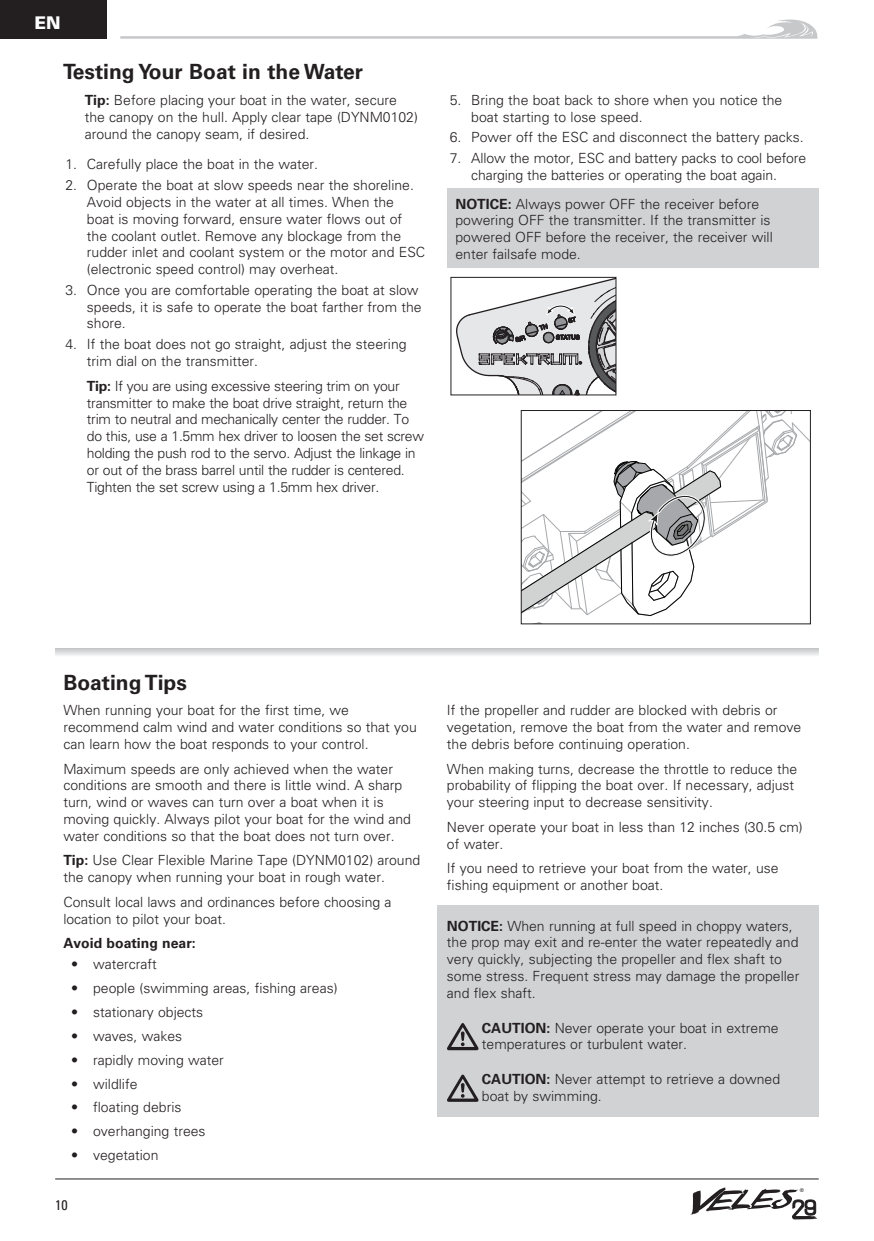
<style>
.page{position:relative;width:874px;height:1241px;background:#fff}
.page>*{position:absolute;margin:0;border:0;box-sizing:border-box;transform-origin:0 0}
.t1{font:700 21px "Univers LT Std";color:#231f20}
.t2{font:900 17.5px "Univers LT Std";color:#fff}
.t3{font:300 14px/16.8px "Univers LT Std";color:#231f20}
.t4{font:300 14px/16.8px "Univers LT Std";letter-spacing:-.02em;color:#231f20}
.t5{font:700 14px "Univers LT Std";color:#231f20}
.t6{font:condensed 14px "Univers LT Std";color:#231f20}
.t7{font:condensed 5.25px "Helvetica Neue LT Std";color:#231f20}
.s1{font-weight:700}
</style>
<div class="page">
<div style="left:437px;top:904px;width:381px;height:212px;background:#d1d2d4"></div>
<svg style="left:55px;top:648px;width:763px;height:8px;background:#dbdcde"></svg>
<div style="left:447px;top:189px;width:371px;height:79px;background:#d1d2d4"></div>
<hr style="left:55px;top:1178px;width:763px;height:1px;background:#231f20">
<div style="left:0;top:0;width:106px;height:39px;background:#231f20"></div>
<svg style="left:120px;top:19px;width:697px;height:20px"></svg>
<svg style="left:447px;top:277px;width:370px;height:943px"></svg>
<p class="t2" style="left:35px;top:14px;width:28px">EN</p>
<h1 class="t1" style="left:63px;top:61px;width:301px">Testing Your Boat in the Water</h1>
<p class="t3" style="left:85px;top:92px;width:335px"><span class="s1">Tip:</span> Before placing your boat in the water, secure the canopy on the hull. Apply clear tape (DYNM0102) around the canopy seam, if desired.</p>
<p class="t3" style="left:65px;top:157px;width:254px">1. Carefully place the boat in the water.</p>
<p class="t3" style="left:87px;top:178px;width:340px;text-indent:-21px">2. Operate the boat at slow speeds near the shoreline.<br>Avoid objects in the water at all times. When the<br>boat is moving forward, ensure water flows out of the coolant outlet. Remove any blockage from the rudder inlet and coolant system or the motor and ESC (electronic speed control) may overheat.</p>
<p class="t3" style="left:87px;top:282px;width:336px;text-indent:-21px">3. Once you are comfortable operating the boat at slow speeds, it is safe to operate the boat farther from the shore.</p>
<p class="t3" style="left:87px;top:337px;width:321px;text-indent:-21px">4. If the boat does not go straight, adjust the steering trim dial on the transmitter.</p>
<p class="t4" style="left:87px;top:378px;width:338px"><span class="s1">Tip:</span> If you are using excessive steering trim on your transmitter to make the boat drive straight, return the trim to neutral and mechanically center the rudder. To do this, use a 1.5mm hex driver to loosen the set screw holding the push rod to the servo. Adjust the linkage in or out of the brass barrel until the rudder is centered.<br>Tighten the set screw using a 1.5mm hex driver.</p>
<p class="t3" style="left:471px;top:92px;width:312px;text-indent:-21px">5. Bring the boat back to shore when you notice the boat starting to lose speed.</p>
<p class="t3" style="left:449px;top:130px;width:355px">6. Power off the ESC and disconnect the battery packs.</p>
<p class="t3" style="left:449px;top:151px;width:358px;text-align:center">7. Allow the motor, ESC and battery packs to cool before charging the batteries or operating the boat again.</p>
<p class="t3" style="left:455px;top:196px;width:319px"><span class="s1">NOTICE:</span> Always power OFF the receiver before powering OFF the transmitter. If the transmitter is powered OFF before the receiver, the receiver will enter failsafe mode.</p>
<h1 class="t1" style="left:63px;top:672px;width:125px">Boating Tips</h1>
<p class="t3" style="left:63px;top:703px;width:355px">When running your boat for the first time, we recommend calm wind and water conditions so that you can learn how the boat responds to your control.</p>
<p class="t3" style="left:63px;top:761px;width:349px">Maximum speeds are only achieved when the water conditions are smooth and there is little wind. A sharp turn, wind or waves can turn over a boat when it is moving quickly. Always pilot your boat for the wind and water conditions so that the boat does not turn over.</p>
<p class="t3" style="left:63px;top:853px;width:358px"><span class="s1">Tip:</span> Use Clear Flexible Marine Tape (DYNM0102) around the canopy when running your boat in rough water.</p>
<p class="t3" style="left:63px;top:894px;width:329px">Consult local laws and ordinances before choosing a location to pilot your boat.</p>
<p class="t5" style="left:63px;top:937px;width:134px">Avoid boating near:</p>
<p class="t3" style="left:71px;top:957px;width:87px">• watercraft</p>
<p class="t3" style="left:71px;top:981px;width:268px">• people (swimming areas, fishing areas)</p>
<p class="t3" style="left:71px;top:1004px;width:133px">• stationary objects</p>
<p class="t3" style="left:71px;top:1028px;width:112px">• waves, wakes</p>
<p class="t3" style="left:71px;top:1052px;width:154px">• rapidly moving water</p>
<p class="t3" style="left:71px;top:1076px;width:68px">• wildlife</p>
<p class="t3" style="left:71px;top:1100px;width:112px">• floating debris</p>
<p class="t3" style="left:71px;top:1124px;width:136px">• overhanging trees</p>
<p class="t3" style="left:71px;top:1147px;width:89px">• vegetation</p>
<p class="t6" style="left:55px;top:1198px;width:14px">10</p>
<p class="t3" style="left:447px;top:703px;width:355px">If the propeller and rudder are blocked with debris or vegetation, remove the boat from the water and remove the debris before continuing operation.</p>
<p class="t3" style="left:447px;top:761px;width:352px">When making turns, decrease the throttle to reduce the probability of flipping the boat over. If necessary, adjust your steering input to decrease sensitivity.</p>
<p class="t3" style="left:447px;top:819px;width:357px">Never operate your boat in less than 12 inches (30.5 cm) of water.</p>
<p class="t3" style="left:447px;top:861px;width:333px">If you need to retrieve your boat from the water, use fishing equipment or another boat.</p>
<p class="t3" style="left:447px;top:918px;width:354px"><span class="s1">NOTICE:</span> When running at full speed in choppy waters, the prop may exit and re-enter the water repeatedly and very quickly, subjecting the propeller and flex shaft to some stress. Frequent stress may damage the propeller and flex shaft.</p>
<p class="t3" style="left:482px;top:1020px;width:298px"><span class="s1">CAUTION:</span> Never operate your boat in extreme temperatures or turbulent water.</p>
<p class="t3" style="left:482px;top:1071px;width:299px"><span class="s1">CAUTION:</span> Never attempt to retrieve a downed boat by swimming.</p>
<p class="t7" style="left:799px;top:1188px;width:6px">®</p>
</div>
